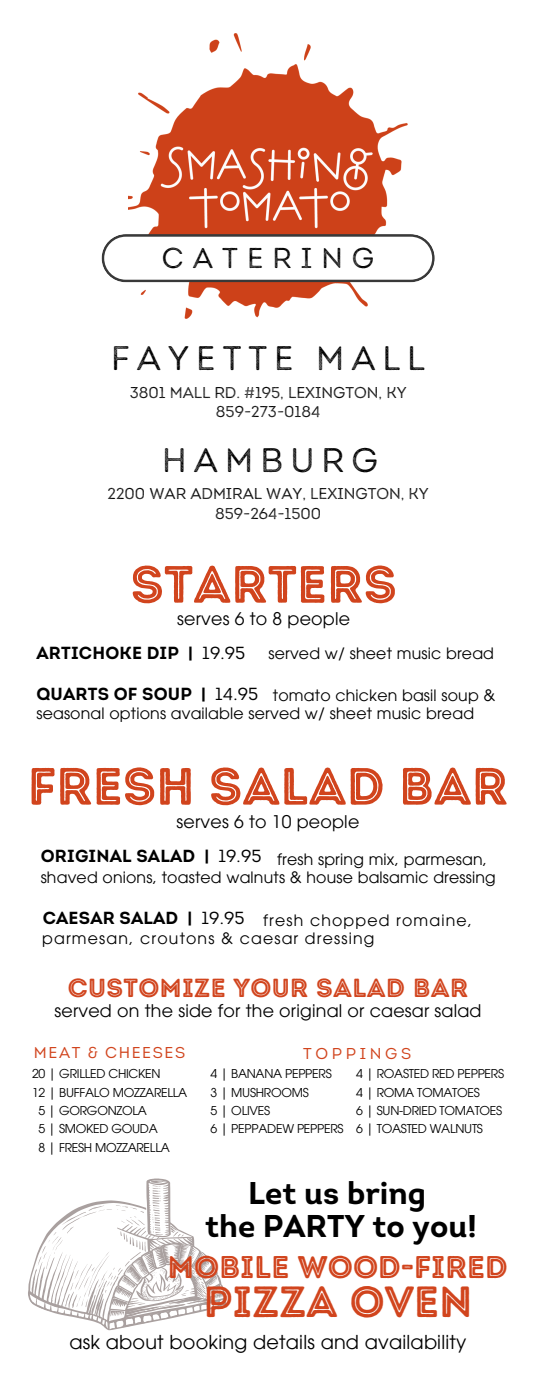
<style>
.page{position:relative;width:536px;height:1386px;background:#fff}
.page>*{position:absolute;margin:0;border:0;box-sizing:border-box;transform-origin:0 0}
.t1{font:52.5px "Intro Rust Base Line";color:#d1441d}
.t2{font:43.57px "Intro Rust Base Line";color:#d1441d}
.t3{font:34.12px "Intro Rust Book Base L";letter-spacing:.205em;color:#000}
.t4{font:700 31.32px/32.7px "Intro";color:#000;text-align:center}
.t5{font:31.32px "Intro Rust Base Line";color:#d1441d}
.t6{font:28.7px "Intro Rust Book Base L";letter-spacing:.315em;color:#000}
.t7{font:26.25px "Intro Rust Base Line";letter-spacing:.01em;color:#d1441d}
.t8{font:19.25px "ITC Avant Garde Pro";letter-spacing:.01em;color:#000}
.t9{font:17.5px "ITC Avant Garde Pro";letter-spacing:.01em;color:#000}
.t10{font:700 17.5px "Intro";letter-spacing:.01em;color:#000}
.t11{font:15.75px/18.4px "ITC Avant Garde Pro";letter-spacing:.01em;color:#000}
.t12{font:15.75px "Intro Rust Book Base L";color:#000}
.t13{font:15.75px/18.4px "ITC Avant Garde Pro";letter-spacing:.075em;color:#000}
.t14{font:15.75px "Intro";letter-spacing:.1em;color:#d1441d}
.t15{font:15.75px "Intro";letter-spacing:.235em;color:#d1441d}
.t16{font:12.25px/18.4px "ITC Avant Garde Pro";letter-spacing:-.02em;color:#000}
.s1{font-weight:400}
</style>
<div class="page">
<img style="left:128px;top:34px;width:279px;height:285px">
<svg style="left:101px;top:234px;width:333px;height:48px"></svg>
<svg style="left:28px;top:1179px;width:198px;height:151px"></svg>
<h1 class="t6" style="left:162px;top:241px;width:214px">CATERING</h1>
<p class="t3" style="left:111px;top:337px;width:315px">FAYETTE MALL</p>
<p class="t12" style="left:130px;top:383px;width:278px">3801 MALL RD. #195, LEXINGTON, KY</p>
<p class="t12" style="left:216px;top:402px;width:106px">859-273-0184</p>
<p class="t3" style="left:162px;top:439px;width:217px">HAMBURG</p>
<p class="t12" style="left:107px;top:484px;width:322px">2200 WAR ADMIRAL WAY, LEXINGTON, KY</p>
<h1 class="t12" style="left:215px;top:504px;width:108px">859-264-1500</h1>
<p class="t1" style="left:130px;top:553px;width:268px">STARTERS</p>
<p class="t9" style="left:177px;top:612px;width:174px">serves 6 to 8 people</p>
<h4 class="t10" style="left:36px;top:645px;width:210px">ARTICHOKE DIP | <span class="s1">19.95</span></h4>
<p class="t11" style="left:268px;top:646px;width:227px">served w/ sheet music bread</p>
<h4 class="t10" style="left:36px;top:687px;width:223px">QUARTS OF SOUP | <span class="s1">14.95</span></h4>
<h6 class="t11" style="left:36px;top:688px;width:460px;text-indent:236px">tomato chicken basil soup &amp; seasonal options available served w/ sheet music bread</h6>
<p class="t1" style="left:28px;top:755px;width:481px">FRESH SALAD BAR</p>
<p class="t9" style="left:176px;top:815px;width:184px">serves 6 to 10 people</p>
<p class="t10" style="left:41px;top:849px;width:222px">ORIGINAL SALAD | <span class="s1">19.95</span></p>
<p class="t11" style="left:41px;top:852px;width:456px;text-indent:236px">fresh spring mix, parmesan, shaved onions, toasted walnuts &amp; house balsamic dressing</p>
<p class="t10" style="left:43px;top:911px;width:203px">CAESAR SALAD | <span class="s1">19.95</span></p>
<p class="t13" style="left:42px;top:913px;width:431px;text-indent:221px">fresh chopped romaine, parmesan, croutons &amp; caesar dressing</p>
<p class="t7" style="left:68px;top:972px;width:402px">CUSTOMIZE YOUR SALAD BAR</p>
<h5 class="t9" style="left:54px;top:1004px;width:428px">served on the side for the original or caesar salad</h5>
<p class="t14" style="left:34px;top:1046px;width:153px">MEAT &amp; CHEESES</p>
<p class="t16" style="left:32px;top:1066px;width:130px">20 | GRILLED CHICKEN</p>
<p class="t16" style="left:32px;top:1085px;width:157px">12 | BUFFALO MOZZARELLA</p>
<p class="t16" style="left:38px;top:1103px;width:110px">5 | GORGONZOLA</p>
<p class="t16" style="left:38px;top:1121px;width:121px">5 | SMOKED GOUDA</p>
<p class="t16" style="left:38px;top:1140px;width:133px">8 | FRESH MOZZARELLA</p>
<p class="t15" style="left:303px;top:1047px;width:109px">TOPPINGS</p>
<p class="t16" style="left:356px;top:1066px;width:149px">4 | ROASTED RED PEPPERS</p>
<p class="t16" style="left:356px;top:1084px;width:125px">4 | ROMA TOMATOES</p>
<p class="t16" style="left:356px;top:1103px;width:148px">6 | SUN-DRIED TOMATOES</p>
<p class="t16" style="left:356px;top:1121px;width:128px">6 | TOASTED WALNUTS</p>
<p class="t16" style="left:210px;top:1066px;width:135px">4 | BANANA PEPPERS<br>3 | MUSHROOMS<br>5 | OLIVES<br>6 | PEPPADEW PEPPERS</p>
<p class="t4" style="left:205px;top:1180px;width:273px">Let us bring<br>the PARTY to you!</p>
<h3 class="t5" style="left:168px;top:1248px;width:341px">MOBILE WOOD-FIRED</h3>
<h3 class="t2" style="left:204px;top:1276px;width:270px">PIZZA OVEN</h3>
<p class="t8" style="left:69px;top:1335px;width:398px">ask about booking details and availability</p>
</div>
